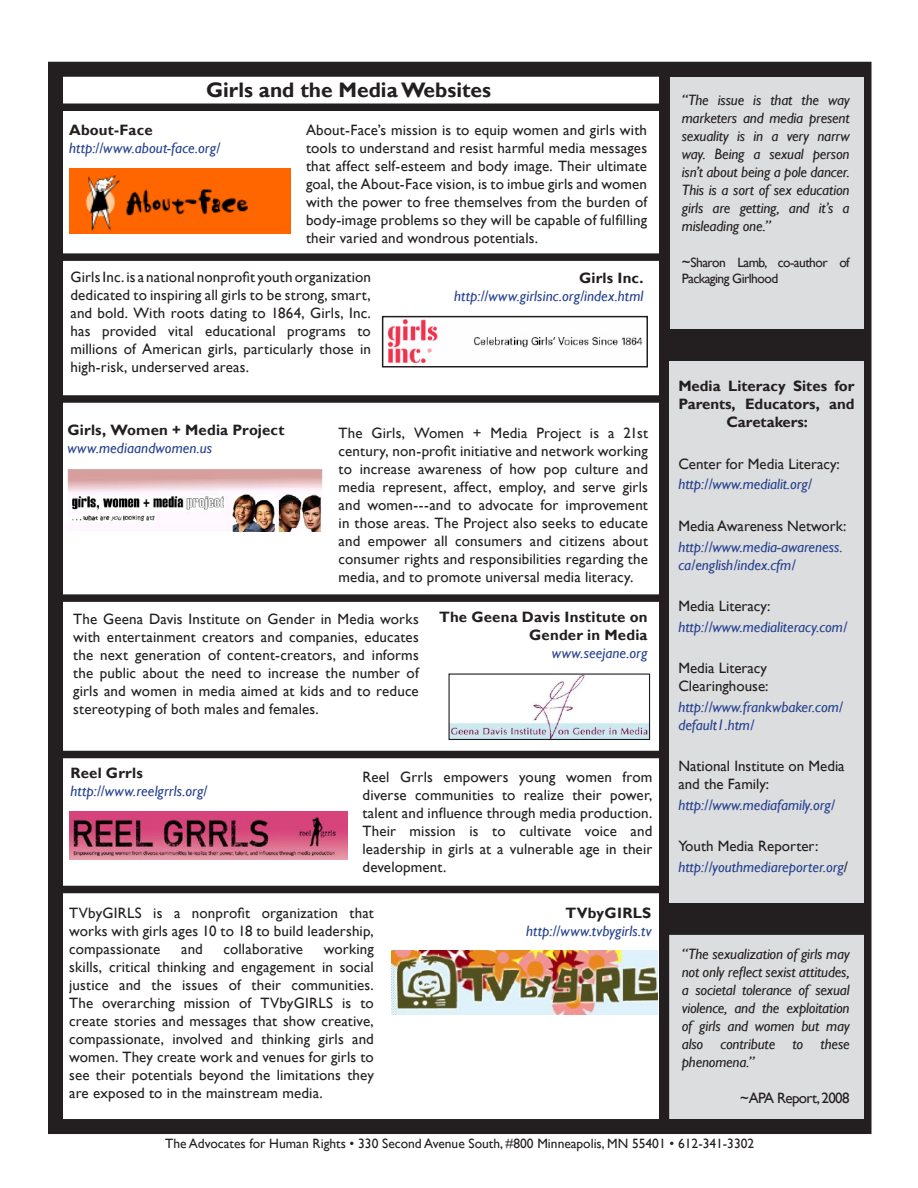
<style>
.page{position:relative;width:918px;height:1188px;background:#fff}
.page>*{position:absolute;margin:0;border:0;box-sizing:border-box;transform-origin:0 0}
.t1{font:700 21px "Gill Sans";color:#231f20}
.t2{font:15px/18px "Gill Sans";letter-spacing:.005em;color:#231f20;text-align:justify}
.t3{font:italic 15px/18px "Gill Sans";color:#25408f}
.t4{font:italic 15px/18px "Gill Sans";letter-spacing:-.01em;color:#231f20;text-align:justify}
.t5{font:700 15px/18px "Gill Sans";letter-spacing:.01em;color:#231f20;text-align:center}
.t6{font:15px "Gill Sans";letter-spacing:-.04em;color:#231f20}
.t7{font:13.5px "Gill Sans";color:#231f20}
.t8{font:13.5px/16.2px "Gill Sans";letter-spacing:-.04em;color:#231f20}
.s1{font-size:15px}
.s2{font-style:normal;color:#231f20}
</style>
<div class="page">
<div style="left:48px;top:62px;width:824px;height:1072px;border:15px solid #231f20"></div>
<img style="left:68px;top:469px;width:254px;height:63px">
<img style="left:451px;top:676px;width:197px;height:62px">
<div style="left:449px;top:674px;width:201px;height:66px;border:1px solid #231f20"></div>
<img style="left:69px;top:812px;width:278px;height:48px">
<img style="left:69px;top:168px;width:222px;height:66px">
<img style="left:389px;top:319px;width:254px;height:44px">
<div style="left:382px;top:316px;width:266px;height:52px;border:2px solid #231f20"></div>
<div style="left:659px;top:63px;width:211px;height:1067px;background:#231f20"></div>
<div style="left:669px;top:935px;width:195px;height:184px;background:#dcddde;border:1px solid #dcddde"></div>
<div style="left:669px;top:362px;width:195px;height:541px;background:#dcddde"></div>
<img style="left:392px;top:951px;width:266px;height:64px">
<div style="left:670px;top:77px;width:193px;height:252px;background:#dcddde"></div>
<div style="left:60px;top:253px;width:599px;height:8px;background:#231f20"></div>
<div style="left:62px;top:395px;width:599px;height:8px;background:#231f20"></div>
<div style="left:60px;top:594px;width:599px;height:8px;background:#231f20"></div>
<div style="left:62px;top:751px;width:599px;height:7px;background:#231f20"></div>
<div style="left:60px;top:886px;width:599px;height:7px;background:#231f20"></div>
<div style="left:60px;top:104px;width:599px;height:7px;background:#231f20"></div>
<h1 class="t1" style="left:206px;top:77px;width:286px">Girls and the Media Websites</h1>
<p class="t5" style="left:69px;top:121px;width:85px">About-Face</p>
<p class="t3" style="left:69px;top:139px;width:153px">http://www.about-face.org/</p>
<p class="t2" style="left:306px;top:121px;width:343px">About-Face’s mission is to equip women and girls with tools to understand and resist harmful media messages that affect self-esteem and body image. Their ultimate goal, the About-Face vision, is to imbue girls and women with the power to free themselves from the burden of body-image problems so they will be capable of fulfilling their varied and wondrous potentials.</p>
<p class="t2" style="left:70px;top:268px;width:302px">Girls Inc. is a national nonprofit youth organization dedicated to inspiring all girls to be strong, smart, and bold. With roots dating to 1864, Girls, Inc. has provided vital educational programs to millions of American girls, particularly those in high-risk, underserved areas.</p>
<p class="t5" style="left:579px;top:270px;width:66px">Girls Inc.</p>
<p class="t3" style="left:454px;top:288px;width:191px">http://www.girlsinc.org/index.html</p>
<p class="t5" style="left:67px;top:421px;width:218px">Girls, Women + Media Project</p>
<p class="t3" style="left:67px;top:439px;width:146px">www.mediaandwomen.us</p>
<p class="t2" style="left:339px;top:424px;width:311px">The Girls, Women + Media Project is a 21st century, non-profit initiative and network working to increase awareness of how pop culture and media represent, affect, employ, and serve girls and women---and to advocate for improvement in those areas. The Project also seeks to educate and empower all consumers and citizens about consumer rights and responsibilities regarding the media, and to promote universal media literacy.</p>
<p class="t2" style="left:73px;top:610px;width:347px">The Geena Davis Institute on Gender in Media works with entertainment creators and companies, educates the next generation of content-creators, and informs the public about the need to increase the number of girls and women in media aimed at kids and to reduce stereotyping of both males and females.</p>
<p class="t5" style="left:439px;top:609px;width:210px;text-align:right">The Geena Davis Institute on<br>Gender in Media</p>
<p class="t3" style="left:552px;top:645px;width:97px">www.seejane.org</p>
<p class="t5" style="left:70px;top:765px;width:74px">Reel Grrls</p>
<p class="t3" style="left:70px;top:783px;width:139px">http://www.reelgrrls.org/</p>
<p class="t2" style="left:363px;top:768px;width:291px">Reel Grrls empowers young women from diverse communities to realize their power, talent and influence through media production.<br>Their mission is to cultivate voice and leadership in girls at a vulnerable age in their development.</p>
<p class="t2" style="left:69px;top:905px;width:306px">TVbyGIRLS is a nonprofit organization that works with girls ages 10 to 18 to build leadership, compassionate</p>
<p class="t2" style="left:69px;top:941px;width:306px;text-indent:255px">working skills, critical thinking and engagement in social justice and the issues of their communities.<br>The overarching mission of TVbyGIRLS is to create stories and messages that show creative, compassionate, involved and thinking girls and women. They create work and venues for girls to see their potentials beyond the limitations they are exposed to in the mainstream media.</p>
<p class="t2" style="left:181px;top:941px;width:23px">and</p>
<p class="t2" style="left:224px;top:941px;width:81px">collaborative</p>
<p class="t5" style="left:565px;top:904px;width:87px">TVbyGIRLS</p>
<p class="t3" style="left:526px;top:922px;width:127px">http://www.tvbygirls.tv</p>
<p class="t4" style="left:682px;top:91px;width:169px">“The issue is that the way marketers and media present sexuality is in a very narrw way. Being a sexual person isn’t about being a pole dancer.<br>This is a sort of sex education girls are getting, and it’s a misleading one.”</p>
<p class="t8" style="left:682px;top:255px;width:169px"><span class="s1">~</span>Sharon Lamb, co-author of<br>Packaging Girlhood</p>
<p class="t5" style="left:678px;top:378px;width:178px">Media Literacy Sites for<br>Parents, Educators, and<br>Caretakers:</p>
<p class="t2" style="left:678px;top:455px;width:163px">Center for Media Literacy:</p>
<p class="t3" style="left:678px;top:476px;width:135px">http://www.medialit.org/</p>
<p class="t2" style="left:678px;top:517px;width:170px">Media Awareness Network:</p>
<p class="t3" style="left:678px;top:538px;width:166px">http://www.media-awareness. ca/english/index.cfm/</p>
<p class="t2" style="left:678px;top:597px;width:93px">Media Literacy:</p>
<p class="t3" style="left:678px;top:618px;width:170px">http://www.medialiteracy.com/</p>
<p class="t2" style="left:678px;top:659px;width:92px">Media Literacy<br>Clearinghouse:</p>
<p class="t3" style="left:678px;top:698px;width:166px">http://www.frankwbaker.com/ default1.htm/</p>
<p class="t2" style="left:678px;top:757px;width:168px">National Institute on Media and the Family:</p>
<p class="t3" style="left:678px;top:796px;width:158px">http://www.mediafamily.org/</p>
<p class="t3" style="left:678px;top:836px;width:171px;line-height:20.7px"><span class="s2">Youth Media Reporter: </span>http://youthmediareporter.org<span class="s2">/</span></p>
<p class="t4" style="left:682px;top:945px;width:169px">“The sexualization of girls may not only reflect sexist attitudes, a societal tolerance of sexual violence, and the exploitation of girls and women but may also contribute to these phenomena.”</p>
<p class="t6" style="left:740px;top:1089px;width:111px">~APA Report, 2008</p>
<p class="t7" style="left:165px;top:1135px;width:591px">The Advocates for Human Rights • 330 Second Avenue South, #800 Minneapolis, MN 55401 • 612-341-3302</p>
</div>
